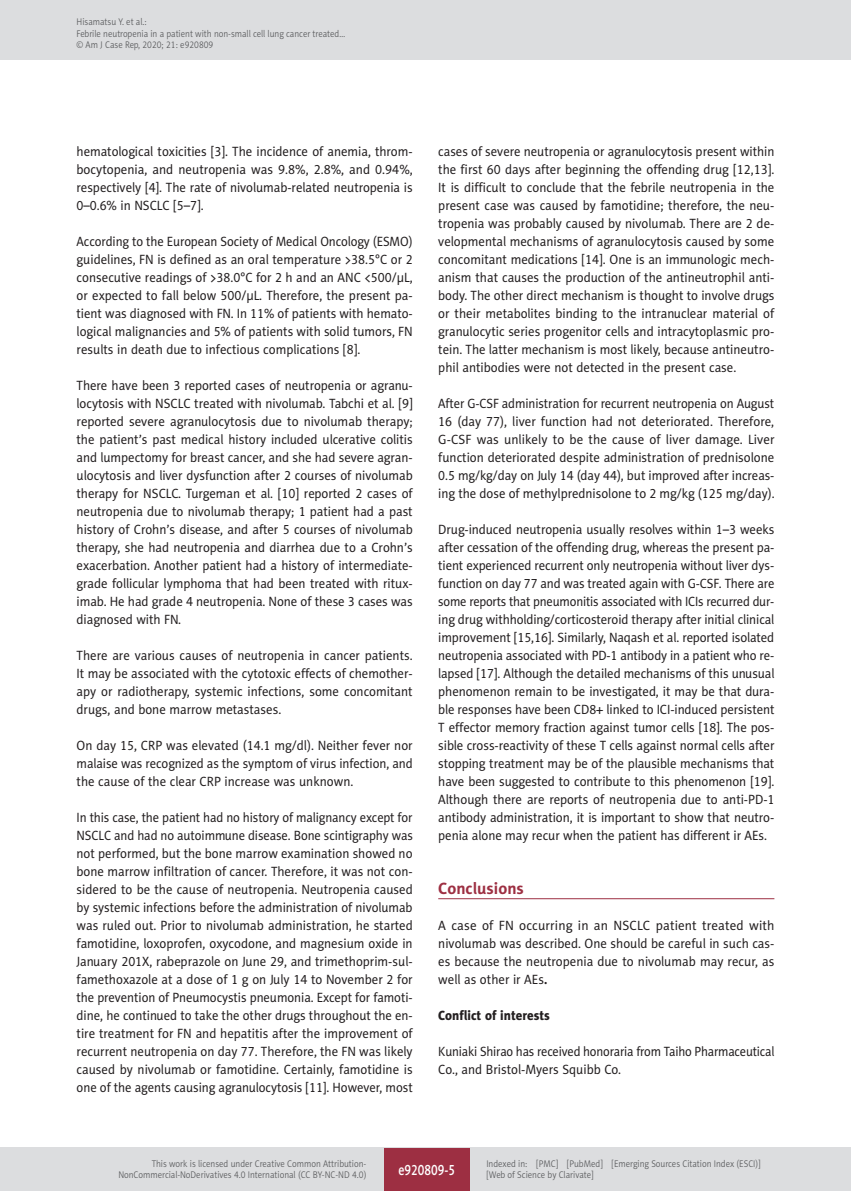
<style>
.page{position:relative;width:851px;height:1191px;background:#fff}
.page>*{position:absolute;margin:0;border:0;box-sizing:border-box;transform-origin:0 0}
.AJCR_Headline_1{font:700 16.5px "Naomi Sans EFN";color:#9d2f42}
.t1{font:15px "Naomi Sans EFN Medium";color:#fff;scale:.8 1}
.AJCR_Body{font:13.5px/18px "Naomi Sans EFN";letter-spacing:-.005em;color:#231f20;text-align:justify;scale:.95 1}
.AJCR_Body-2{font:13.5px/18px "Naomi Sans EFN";letter-spacing:-.005em;color:#231f20;text-align:justify;scale:.93 1}
.AJCR_Body-3{font:13.5px/18px "Naomi Sans EFN";letter-spacing:-.005em;color:#231f20;text-align:justify;scale:.94 1}
.AJCR_Body-4{font:13.5px/18px "Naomi Sans EFN";letter-spacing:-.005em;color:#231f20;text-align:justify}
.AJCR_Body-5{font:13.5px/18px "Naomi Sans EFN";letter-spacing:-.005em;color:#231f20;scale:.92 1}
.AJCR_Headline_2{font:13.5px "Naomi Sans EFN Heavy";color:#231f20;scale:.95 1}
.t2{font:9.75px/11.2px "Naomi Sans EFN Light";color:#57585a;scale:.9 1}
.s1{font-weight:700}
</style>
<div class="page">
<hr style="left:438px;top:898px;width:336px;height:1px;background:#9d2f42">
<div style="left:0;top:0;width:850px;height:60px;background:#dcdddf"></div>
<div style="left:0;top:1148px;width:850px;height:43px;background:#dcdddf"></div>
<div style="left:384px;top:1147px;width:85px;height:43px;background:#9d2f42"></div>
<p class="t2" style="left:77px;top:16px;width:300px">Hisamatsu Y. et al.:<br>Febrile neutropenia in a patient with non-small cell lung cancer treated… © Am J Case Rep, 2020; 21: e920809</p>
<p class="AJCR_Body" style="left:77px;top:142px;width:355px">hematological toxicities [3]. The incidence of anemia, throm&shy;bocytopenia, and neutropenia was 9.8%, 2.8%, and 0.94%, respectively [4]. The rate of nivolumab-related neutropenia is 0–0.6% in NSCLC [5–7].</p>
<p class="AJCR_Body-2" style="left:77px;top:232px;width:363px">According to the European Society of Medical Oncology (ESMO) guidelines, FN is defined as an oral temperature &gt;38.5°C or 2 consecutive readings of &gt;38.0°C for 2 h and an ANC &lt;500/μL, or expected to fall below 500/μL. Therefore, the present pa&shy;tient was diagnosed with FN. In 11% of patients with hemato&shy;logical malignancies and 5% of patients with solid tumors, FN results in death due to infectious complications [8].</p>
<p class="AJCR_Body" style="left:77px;top:376px;width:355px">There have been 3 reported cases of neutropenia or agranu&shy;locytosis with NSCLC treated with nivolumab. Tabchi et al. [9] reported severe agranulocytosis due to nivolumab therapy; the patient’s past medical history included ulcerative colitis and lumpectomy for breast cancer, and she had severe agran&shy;ulocytosis and liver dysfunction after 2 courses of nivolumab therapy for NSCLC. Turgeman et al. [10] reported 2 cases of neutropenia due to nivolumab therapy; 1 patient had a past history of Crohn’s disease, and after 5 courses of nivolumab therapy, she had neutropenia and diarrhea due to a Crohn’s exacerbation. Another patient had a history of intermediate&shy;grade follicular lymphoma that had been treated with ritux&shy;imab. He had grade 4 neutropenia. None of these 3 cases was diagnosed with FN.</p>
<p class="AJCR_Body" style="left:77px;top:646px;width:355px">There are various causes of neutropenia in cancer patients.<br>It may be associated with the cytotoxic effects of chemother&shy;apy or radiotherapy, systemic infections, some concomitant drugs, and bone marrow metastases.</p>
<p class="AJCR_Body" style="left:77px;top:736px;width:355px">On day 15, CRP was elevated (14.1 mg/dl). Neither fever nor malaise was recognized as the symptom of virus infection, and the cause of the clear CRP increase was unknown.</p>
<p class="AJCR_Body-2" style="left:77px;top:808px;width:363px">In this case, the patient had no history of malignancy except for NSCLC and had no autoimmune disease. Bone scintigraphy was not performed, but the bone marrow examination showed no bone marrow infiltration of cancer. Therefore, it was not con&shy;sidered to be the cause of neutropenia. Neutropenia caused by systemic infections before the administration of nivolumab was ruled out. Prior to nivolumab administration, he started famotidine, loxoprofen, oxycodone, and magnesium oxide in January 201X, rabeprazole on June 29, and trimethoprim-sul&shy;famethoxazole at a dose of 1 g on July 14 to November 2 for the prevention of Pneumocystis pneumonia. Except for famoti&shy;dine, he continued to take the other drugs throughout the en&shy;tire treatment for FN and hepatitis after the improvement of recurrent neutropenia on day 77. Therefore, the FN was likely caused by nivolumab or famotidine. Certainly, famotidine is one of the agents causing agranulocytosis [11]. However, most</p>
<p class="AJCR_Body-3" style="left:438px;top:142px;width:359px">cases of severe neutropenia or agranulocytosis present within the first 60 days after beginning the offending drug [12,13].<br>It is difficult to conclude that the febrile neutropenia in the present case was caused by famotidine; therefore, the neu&shy;tropenia was probably caused by nivolumab. There are 2 de&shy;velopmental mechanisms of agranulocytosis caused by some concomitant medications [14]. One is an immunologic mech&shy;anism that causes the production of the antineutrophil anti&shy;body. The other direct mechanism is thought to involve drugs or their metabolites binding to the intranuclear material of granulocytic series progenitor cells and intracytoplasmic pro&shy;tein. The latter mechanism is most likely, because antineutro&shy;phil antibodies were not detected in the present case.</p>
<p class="AJCR_Body-2" style="left:438px;top:394px;width:363px">After G-CSF administration for recurrent neutropenia on August 16 (day 77), liver function had not deteriorated. Therefore, G-CSF was unlikely to be the cause of liver damage. Liver function deteriorated despite administration of prednisolone 0.5 mg/kg/day on July 14 (day 44), but improved after increas&shy;ing the dose of methylprednisolone to 2 mg/kg (125 mg/day).</p>
<p class="AJCR_Body" style="left:438px;top:520px;width:355px">Drug-induced neutropenia usually resolves within 1–3 weeks after cessation of the offending drug, whereas the present pa&shy;tient experienced recurrent only neutropenia without liver dys&shy;function on day 77 and was treated again with G-CSF. There are some reports that pneumonitis associated with ICIs recurred dur&shy;ing drug withholding/corticosteroid therapy after initial clinical improvement [15,16]. Similarly, Naqash et al. reported isolated neutropenia associated with PD-1 antibody in a patient who re&shy;lapsed [17]. Although the detailed mechanisms of this unusual phenomenon remain to be investigated, it may be that dura&shy;ble responses have been CD8+ linked to ICI-induced persistent T effector memory fraction against tumor cells [18]. The pos&shy;sible cross-reactivity of these T cells against normal cells after stopping treatment may be of the plausible mechanisms that have been suggested to contribute to this phenomenon [19].<br>Although there are reports of neutropenia due to anti-PD-1 antibody administration, it is important to show that neutro&shy;penia alone may recur when the patient has different ir AEs.</p>
<p class="AJCR_Headline_1" style="left:438px;top:879px;width:87px">Conclusions</p>
<p class="AJCR_Body-4" style="left:438px;top:916px;width:338px">A case of FN occurring in an NSCLC patient treated with nivolumab was described. One should be careful in such cas&shy;es because the neutropenia due to nivolumab may recur, as well as other ir AEs<span class="s1">.</span></p>
<p class="AJCR_Headline_2" style="left:438px;top:1007px;width:119px">Conflict of interests</p>
<p class="AJCR_Body-5" style="left:438px;top:1042px;width:367px">Kuniaki Shirao has received honoraria from Taiho Pharmaceutical<br>Co., and Bristol-Myers Squibb Co.</p>
<p class="t2" style="left:118px;top:1158px;width:277px;text-align:right">This work is licensed under Creative Common Attribution-<br>NonCommercial-NoDerivatives 4.0 International (CC BY-NC-ND 4.0)</p>
<p class="t1" style="left:398px;top:1160px;width:72px">e920809-5</p>
<p class="t2" style="left:486px;top:1158px;width:306px">Indexed in: [PMC] [PubMed] [Emerging Sources Citation Index (ESCI)] [Web of Science by Clarivate]</p>
</div>
